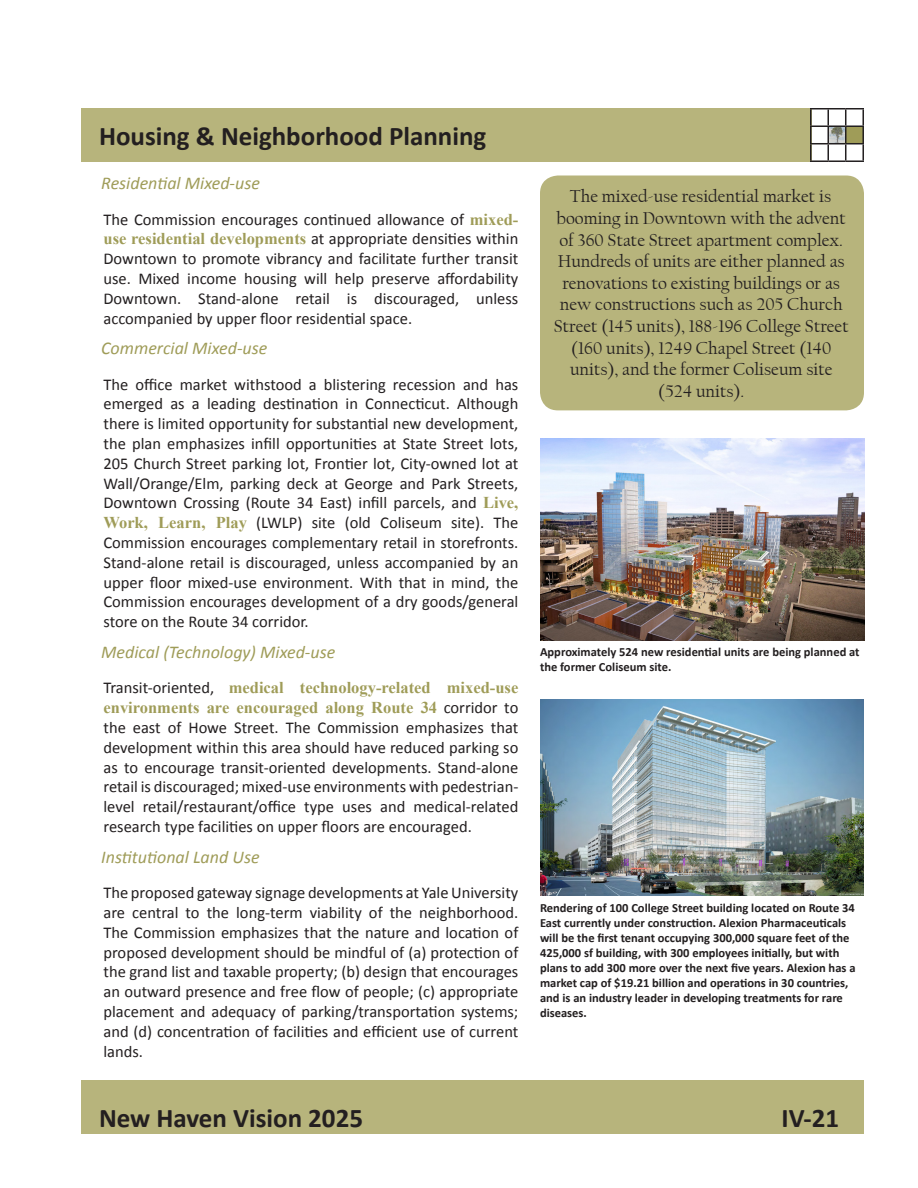
<style>
.page{position:relative;width:918px;height:1188px;background:#fff}
.page>*{position:absolute;margin:0;border:0;box-sizing:border-box;transform-origin:0 0}
.t1{font:700 27px "Calibri";color:#231f20}
.Column_Recomendation{font:18px/21.6px "Californian FB";color:#231f20;text-align:center}
.Body_text_-_italiciz{font:italic 18px "Calibri";color:#9f9c58}
.Body_text_-_indent{font:16.5px/19.8px "Calibri";color:#231f20;text-align:justify}
.Figure{font:700 12.6px/15px "Calibri";color:#231f20}
.s1{font-family:"Times New Roman";font-weight:700;color:#9f9c58}
</style>
<div class="page">
<div style="left:81px;top:108px;width:731px;height:54px;background:#b7b47c"></div>
<svg style="left:810px;top:108px;width:54px;height:54px"></svg>
<div style="left:81px;top:1080px;width:783px;height:54px;background:#b7b47c"></div>
<img style="left:829px;top:127px;width:16px;height:16px">
<img style="left:540px;top:439px;width:324px;height:202px">
<div style="left:540px;top:176px;width:324px;height:234px;background:#b7b47c;border-radius:18px"></div>
<img style="left:540px;top:699px;width:324px;height:197px">
<h1 class="t1" style="left:99px;top:117px;width:389px">Housing &amp; Neighborhood Planning</h1>
<p class="Body_text_-_italiciz" style="left:101px;top:171px;width:160px">Residential Mixed-use</p>
<p class="Body_text_-_indent" style="left:104px;top:209px;width:416px">The Commission encourages continued allowance of <span class="s1">mixed&shy;use residential developments</span> at appropriate densities within Downtown to promote vibrancy and facilitate further transit use. Mixed income housing will help preserve affordability Downtown. Stand-alone retail is discouraged, unless accompanied by upper floor residential space.</p>
<p class="Body_text_-_italiciz" style="left:101px;top:336px;width:168px">Commercial Mixed-use</p>
<p class="Body_text_-_indent" style="left:104px;top:374px;width:416px">The office market withstood a blistering recession and has emerged as a leading destination in Connecticut. Although there is limited opportunity for substantial new development, the plan emphasizes infill opportunities at State Street lots, 205 Church Street parking lot, Frontier lot, City-owned lot at Wall/Orange/Elm, parking deck at George and Park Streets, Downtown Crossing (Route 34 East) infill parcels, and <span class="s1">Live, Work, Learn, Play</span> (LWLP) site (old Coliseum site). The Commission encourages complementary retail in storefronts.<br>Stand-alone retail is discouraged, unless accompanied by an upper floor mixed-use environment. With that in mind, the Commission encourages development of a dry goods/general store on the Route 34 corridor.</p>
<p class="Body_text_-_italiciz" style="left:101px;top:639px;width:236px">Medical (Technology) Mixed-use</p>
<p class="Body_text_-_indent" style="left:104px;top:678px;width:416px">Transit-oriented, <span class="s1">medical technology-related mixed-use environments are encouraged along Route 34</span> corridor to the east of Howe Street. The Commission emphasizes that development within this area should have reduced parking so as to encourage transit-oriented developments. Stand-alone retail is discouraged; mixed-use environments with pedestrian&shy;level retail/restaurant/office type uses and medical-related research type facilities on upper floors are encouraged.</p>
<p class="Body_text_-_italiciz" style="left:101px;top:844px;width:160px">Institutional Land Use</p>
<p class="Body_text_-_indent" style="left:104px;top:882px;width:416px">The proposed gateway signage developments at Yale University are central to the long-term viability of the neighborhood.<br>The Commission emphasizes that the nature and location of proposed development should be mindful of (a) protection of the grand list and taxable property; (b) design that encourages an outward presence and free flow of people; (c) appropriate placement and adequacy of parking/transportation systems; and (d) concentration of facilities and efficient use of current lands.</p>
<p class="Column_Recomendation" style="left:554px;top:186px;width:296px">The mixed-use residential market is booming in Downtown with the advent of 360 State Street apartment complex.<br>Hundreds of units are either planned as renovations to existing buildings or as new constructions such as 205 Church Street (145 units), 188-196 College Street (160 units), 1249 Chapel Street (140 units), and the former Coliseum site (524 units).</p>
<p class="Figure" style="left:540px;top:644px;width:321px">Approximately 524 new residential units are being planned at the former Coliseum site.</p>
<p class="Figure" style="left:540px;top:899px;width:317px">Rendering of 100 College Street building located on Route 34<br>East currently under construction. Alexion Pharmaceuticals will be the first tenant occupying 300,000 square feet of the 425,000 sf building, with 300 employees initially, but with plans to add 300 more over the next five years. Alexion has a market cap of $19.21 billion and operations in 30 countries, and is an industry leader in developing treatments for rare diseases.</p>
<h1 class="t1" style="left:99px;top:1099px;width:266px">New Haven Vision 2025</h1>
<h1 class="t1" style="left:782px;top:1099px;width:59px">IV-21</h1>
</div>
